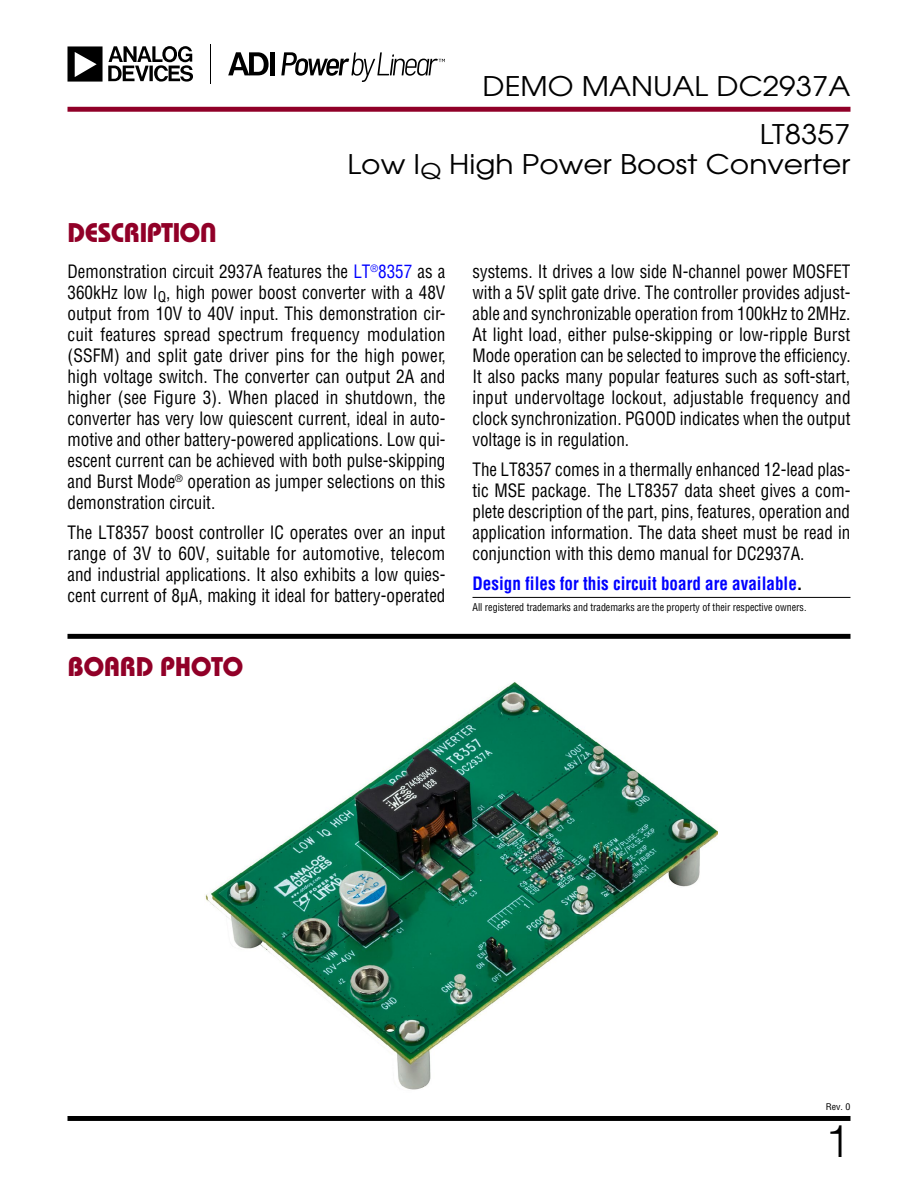
<style>
.page{position:relative;width:918px;height:1188px;background:#fff}
.page>*{position:absolute;margin:0;border:0;box-sizing:border-box;transform-origin:0 0}
.t1{font:300 45px "Helvetica";color:#000}
.t2{font:27px/30px "Avant Garde";color:#000;text-align:right;scale:1.1 1}
.t3{font:27px "Linear Bauhaus";letter-spacing:-.02em;color:#910028}
.t4{font:18px/21px "Linear Helv Cond";color:#000;text-align:justify;scale:.95 1}
.t5{font:700 18px "Linear Helv Cond";color:#00f;scale:.95 1}
.t6{font:10.5px "Linear Helv Cond";color:#000;scale:.95 1}
.t7{font:9px "Linear Helv Cond";color:#000;scale:1.1 1}
.s1{color:#00f}
.s2{color:#000}
</style>
<div class="page">
<div style="left:68px;top:1116px;width:782px;height:5px;background:#000"></div>
<svg style="left:67px;top:106px;width:784px;height:2px"></svg>
<div style="left:68px;top:107px;width:782px;height:5px;background:#900028"></div>
<svg style="left:68px;top:46px;width:125px;height:36px"></svg>
<hr style="left:210px;top:44px;width:1px;height:39px;background:#000">
<svg style="left:281px;top:52px;width:164px;height:30px"></svg>
<svg style="left:228px;top:52px;width:41px;height:23px"></svg>
<div style="left:270px;top:52px;width:5px;height:23px;background:#000"></div>
<hr style="left:472px;top:597px;width:378px;height:1px;background:#000">
<img style="left:205px;top:682px;width:513px;height:408px">
<div style="left:68px;top:634px;width:782px;height:5px;background:#000"></div>
<h2 class="t2" style="left:483px;top:70px;width:336px">DEMO MANUAL DC2937A</h2>
<h2 class="t3" style="left:68px;top:216px;width:151px">DESCRIPTION</h2>
<h2 class="t2" style="left:348px;top:118px;width:459px">LT8357<br>Low I<sub>Q</sub> High Power Boost Converter</h2>
<p class="t4" style="left:67px;top:260px;width:400px">Demonstration circuit 2937A features the <span class="s1">LT</span><sup>®</sup><span class="s1">8357</span> as a 360kHz low I<sub>Q</sub>, high power boost converter with a 48V output from 10V to 40V input. This demonstration cir&shy;cuit features spread spectrum frequency modulation (SSFM) and split gate driver pins for the high power, high voltage switch. The converter can output 2A and higher (see Figure 3). When placed in shutdown, the converter has very low quiescent current, ideal in auto&shy;motive and other battery-powered applications. Low qui&shy;escent current can be achieved with both pulse-skipping and Burst Mode<sup>®</sup> operation as jumper selections on this demonstration circuit.</p>
<p class="t4" style="left:68px;top:521px;width:399px">The LT8357 boost controller IC operates over an input range of 3V to 60V, suitable for automotive, telecom and industrial applications. It also exhibits a low quies&shy;cent current of 8μA, making it ideal for battery-operated</p>
<h2 class="t3" style="left:68px;top:650px;width:178px">BOARD PHOTO</h2>
<p class="t4" style="left:472px;top:260px;width:400px">systems. It drives a low side N-channel power MOSFET with a 5V split gate drive. The controller provides adjust&shy;able and synchronizable operation from 100kHz to 2MHz.<br>At light load, either pulse-skipping or low-ripple Burst Mode operation can be selected to improve the efficiency.<br>It also packs many popular features such as soft-start, input undervoltage lockout, adjustable frequency and clock synchronization. PGOOD indicates when the output voltage is in regulation.</p>
<p class="t4" style="left:472px;top:458px;width:399px">The LT8357 comes in a thermally enhanced 12-lead plas&shy;tic MSE package. The LT8357 data sheet gives a com&shy;plete description of the part, pins, features, operation and application information. The data sheet must be read in conjunction with this demo manual for DC2937A.</p>
<p class="t5" style="left:472px;top:572px;width:349px">Design files for this circuit board are available<span class="s2">.</span></p>
<p class="t6" style="left:472px;top:600px;width:353px">All registered trademarks and trademarks are the property of their respective owners.</p>
<p class="t7" style="left:826px;top:1102px;width:24px">Rev. 0</p>
<h1 class="t1" style="left:825px;top:1103px;width:27px">1</h1>
</div>
